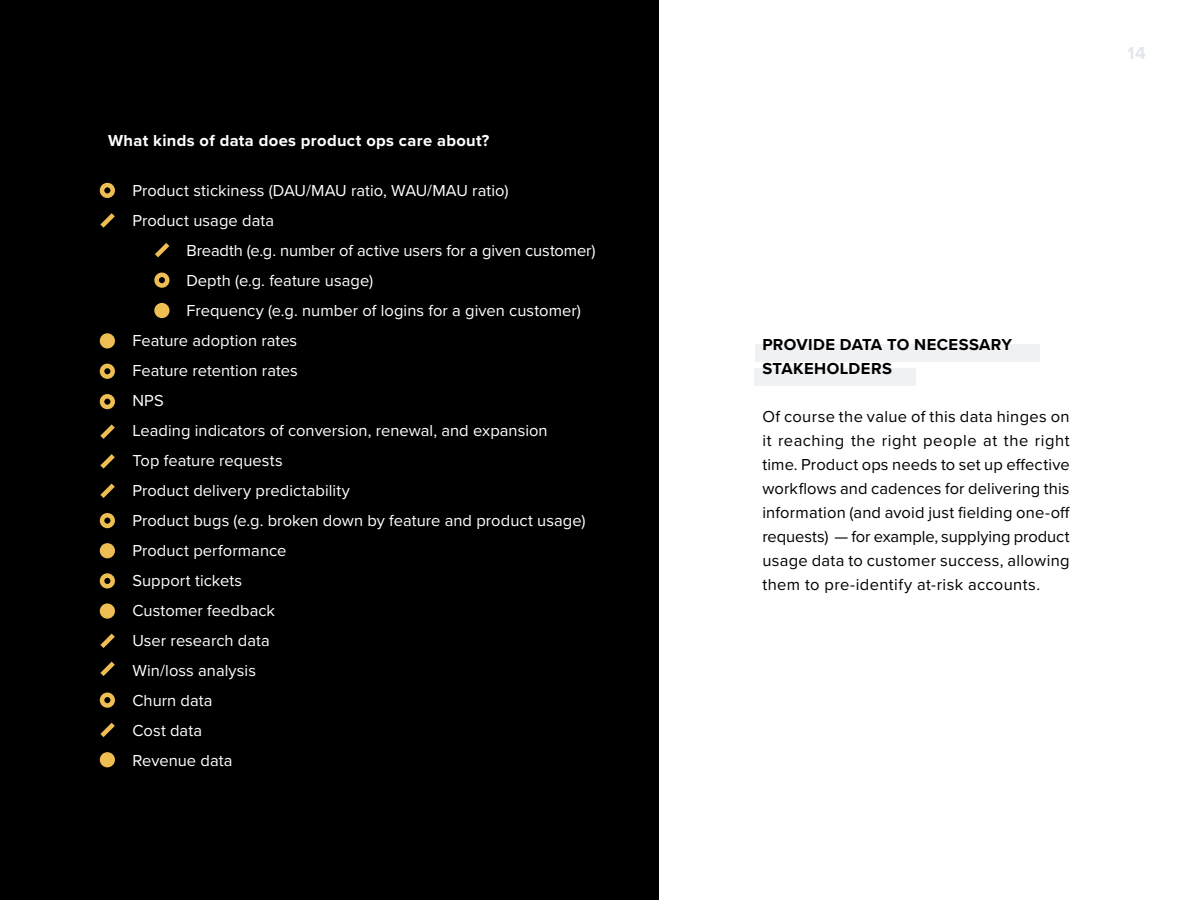
<style>
.page{position:relative;width:1200px;height:900px;background:#fff}
.page>*{position:absolute;margin:0;border:0;box-sizing:border-box;transform-origin:0 0}
.t1{font:700 18px "Proxima Nova";color:#cbd2db}
.t2{font:16.5px "Proxima Nova";letter-spacing:.005em;color:#fff}
.t3{font:16.5px/24px "Proxima Nova";letter-spacing:.02em;color:#000;text-align:justify}
.t4{font:700 16.5px "Proxima Nova";letter-spacing:.02em;color:#fff}
.t5{font:700 16.5px/24px "Proxima Nova";letter-spacing:.025em;color:#000}
</style>
<div class="page">
<div style="left:755px;top:344px;width:285px;height:18px;background:#f0f1f3"></div>
<div style="left:755px;top:368px;width:161px;height:18px;background:#f0f1f3"></div>
<div style="left:0;top:0;width:658px;height:900px;background:#000"></div>
<div style="left:100px;top:183px;width:15px;height:15px;border:4px solid #efbe53;border-radius:50%"></div>
<div style="left:154px;top:273px;width:16px;height:15px;border:4px solid #efbe53;border-radius:50%"></div>
<div style="left:100px;top:364px;width:15px;height:15px;border:4px solid #efbe53;border-radius:50%"></div>
<div style="left:100px;top:394px;width:15px;height:15px;border:4px solid #efbe53;border-radius:50%"></div>
<div style="left:100px;top:513px;width:15px;height:15px;border:4px solid #efbe53;border-radius:50%"></div>
<div style="left:100px;top:693px;width:15px;height:15px;border:4px solid #efbe53;border-radius:50%"></div>
<div style="left:100px;top:573px;width:15px;height:16px;border:4px solid #efbe53;border-radius:50%"></div>
<div style="left:157px;top:305px;width:10px;height:11px;background:#efbe53;border-radius:50%"></div>
<div style="left:154px;top:303px;width:16px;height:15px;border:4px solid #efbe53;border-radius:50%"></div>
<div style="left:102px;top:336px;width:11px;height:10px;background:#efbe53;border-radius:50%"></div>
<div style="left:100px;top:333px;width:15px;height:15px;border:4px solid #efbe53;border-radius:50%"></div>
<div style="left:102px;top:545px;width:11px;height:11px;background:#efbe53;border-radius:50%"></div>
<div style="left:100px;top:543px;width:15px;height:15px;border:4px solid #efbe53;border-radius:50%"></div>
<div style="left:102px;top:606px;width:11px;height:10px;background:#efbe53;border-radius:50%"></div>
<div style="left:100px;top:603px;width:15px;height:16px;border:4px solid #efbe53;border-radius:50%"></div>
<div style="left:102px;top:754px;width:11px;height:11px;background:#efbe53;border-radius:50%"></div>
<div style="left:100px;top:752px;width:15px;height:15px;border:4px solid #efbe53;border-radius:50%"></div>
<svg style="left:100px;top:213px;width:15px;height:15px"></svg>
<svg style="left:155px;top:243px;width:15px;height:15px"></svg>
<svg style="left:100px;top:483px;width:15px;height:15px"></svg>
<svg style="left:100px;top:633px;width:15px;height:43px"></svg>
<svg style="left:100px;top:722px;width:15px;height:15px"></svg>
<svg style="left:100px;top:424px;width:15px;height:45px"></svg>
<p class="t4" style="left:108px;top:128px;width:383px">What kinds of data does product ops care about?</p>
<p class="t2" style="left:132px;top:178px;width:378px">Product stickiness (DAU/MAU ratio, WAU/MAU ratio)</p>
<p class="t2" style="left:132px;top:208px;width:143px">Product usage data</p>
<p class="t2" style="left:186px;top:238px;width:411px">Breadth (e.g. number of active users for a given customer)</p>
<p class="t2" style="left:186px;top:268px;width:188px">Depth (e.g. feature usage)</p>
<p class="t2" style="left:186px;top:298px;width:396px">Frequency (e.g. number of logins for a given customer)</p>
<p class="t2" style="left:132px;top:328px;width:166px">Feature adoption rates</p>
<p class="t2" style="left:132px;top:358px;width:167px">Feature retention rates</p>
<p class="t2" style="left:132px;top:388px;width:33px">NPS</p>
<p class="t2" style="left:132px;top:418px;width:417px">Leading indicators of conversion, renewal, and expansion</p>
<p class="t2" style="left:132px;top:448px;width:152px">Top feature requests</p>
<p class="t2" style="left:132px;top:478px;width:219px">Product delivery predictability</p>
<p class="t2" style="left:132px;top:508px;width:455px">Product bugs (e.g. broken down by feature and product usage)</p>
<p class="t2" style="left:132px;top:538px;width:156px">Product performance</p>
<p class="t2" style="left:132px;top:568px;width:111px">Support tickets</p>
<p class="t2" style="left:132px;top:598px;width:144px">Customer feedback</p>
<p class="t2" style="left:132px;top:628px;width:139px">User research data</p>
<p class="t2" style="left:132px;top:658px;width:125px">Win/loss analysis</p>
<p class="t2" style="left:132px;top:688px;width:82px">Churn data</p>
<p class="t2" style="left:132px;top:718px;width:71px">Cost data</p>
<p class="t2" style="left:132px;top:748px;width:102px">Revenue data</p>
<p class="t1" style="left:1128px;top:40px;width:20px">14</p>
<p class="t5" style="left:762px;top:332px;width:251px">PROVIDE DATA TO NECESSARY<br>STAKEHOLDERS</p>
<p class="t3" style="left:762px;top:403px;width:309px">Of course the value of this data hinges on it reaching the right people at the right time. Product ops needs to set up effective workflows and cadences for delivering this information (and avoid just fielding one-off requests) — for example, supplying product usage data to customer success, allowing them to pre-identify at-risk accounts.</p>
</div>
